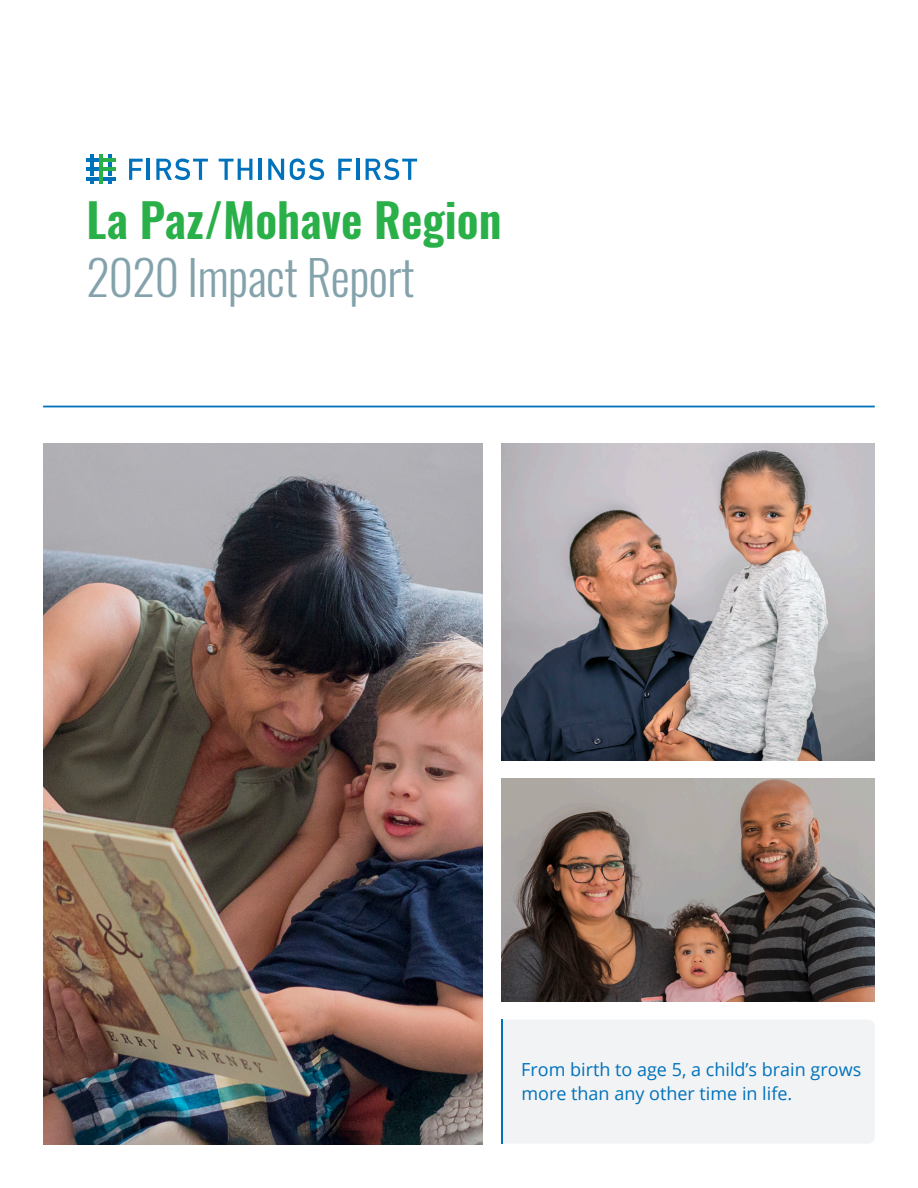
<style>
.page{position:relative;width:918px;height:1188px;background:#fff}
.page>*{position:absolute;margin:0;border:0;box-sizing:border-box;transform-origin:0 0}
.t1{font:300 48px "Oswald";letter-spacing:-.01em;color:#83a2ab}
.t2{font:600 46.5px "Oswald";color:#2ab049}
.Pull_Quotes{font:18px/24px "Open Sans";color:#0072bc}
</style>
<div class="page">
<div style="left:503px;top:1020px;width:372px;height:123px;background:#f2f3f4"></div>
<img style="left:43px;top:443px;width:440px;height:702px">
<hr style="left:43px;top:406px;width:832px;height:1px;background:#0072bc">
<img style="left:501px;top:779px;width:374px;height:222px">
<img style="left:501px;top:443px;width:374px;height:317px">
<svg style="left:129px;top:159px;width:14px;height:21px"></svg>
<hr style="left:147px;top:159px;width:3px;height:21px;background:#0072bc">
<svg style="left:156px;top:158px;width:52px;height:22px"></svg>
<svg style="left:219px;top:159px;width:33px;height:21px"></svg>
<hr style="left:259px;top:159px;width:3px;height:21px;background:#0072bc">
<svg style="left:268px;top:159px;width:16px;height:21px"></svg>
<svg style="left:290px;top:158px;width:34px;height:22px"></svg>
<svg style="left:338px;top:159px;width:14px;height:21px"></svg>
<hr style="left:356px;top:159px;width:3px;height:21px;background:#0072bc">
<svg style="left:366px;top:158px;width:51px;height:22px"></svg>
<svg style="left:86px;top:155px;width:30px;height:29px"></svg>
<hr style="left:501px;top:1020px;width:2px;height:124px;background:#0072bc">
<h1 class="t2" style="left:86px;top:188px;width:417px">La Paz/Mohave Region</h1>
<h1 class="t1" style="left:86px;top:246px;width:330px">2020 Impact Report</h1>
<p class="Pull_Quotes" style="left:521px;top:1057px;width:342px">From birth to age 5, a child’s brain grows more than any other time in life.</p>
</div>
